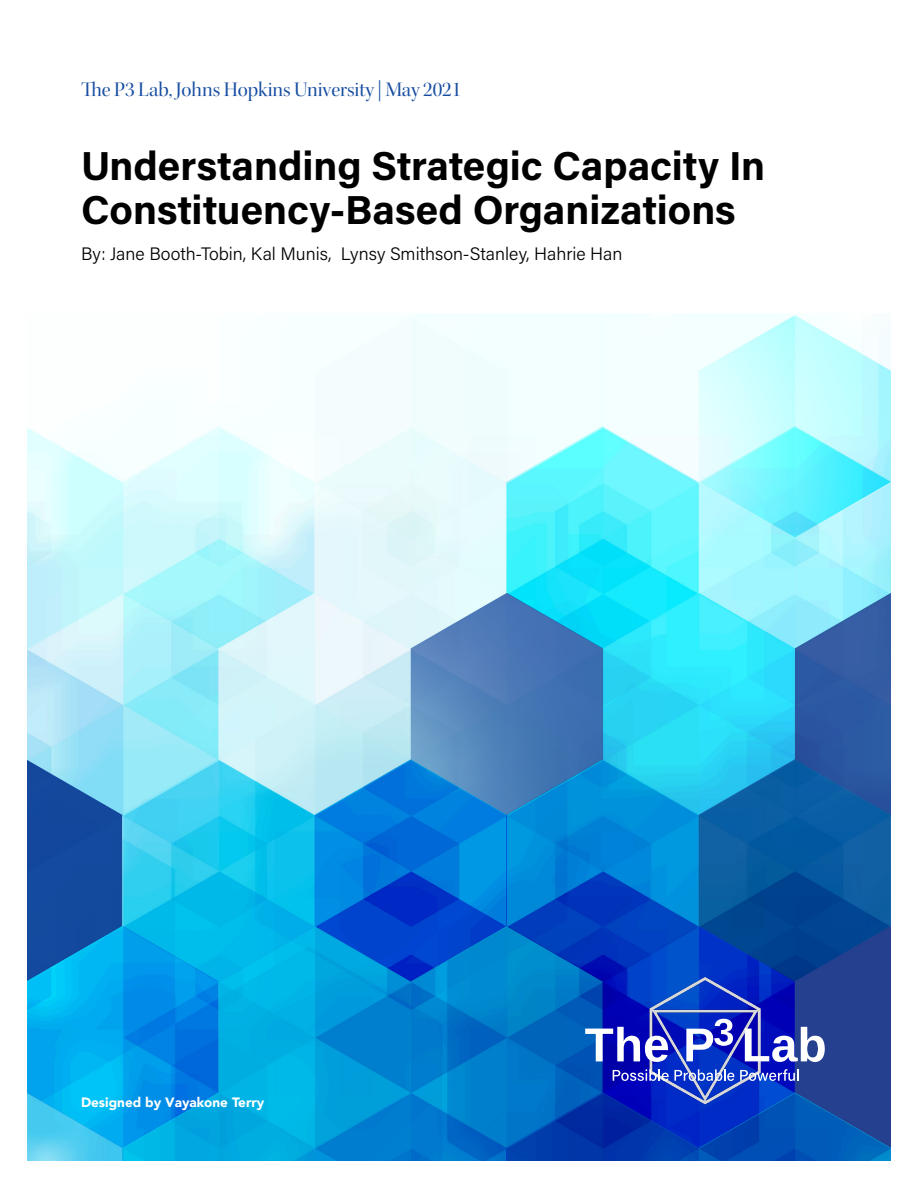
<style>
.page{position:relative;width:918px;height:1188px;background:#fff}
.page>*{position:absolute;margin:0;border:0;box-sizing:border-box;transform-origin:0 0}
.t1{font:700 40.5px/44.2px "Acumin Pro";color:#000}
.t2{font:21px "Kepler Std Disp";color:#174da1}
.t3{font:300 18px "Acumin Pro";color:#000}
.t4{font:900 13.5px "Avenir";color:#fff}
</style>
<div class="page">
<img style="left:27px;top:313px;width:864px;height:848px">
<img style="left:639px;top:975px;width:132px;height:132px">
<svg style="left:585px;top:1027px;width:83px;height:36px"></svg>
<svg style="left:686px;top:1018px;width:47px;height:43px"></svg>
<svg style="left:613px;top:1069px;width:121px;height:12px"></svg>
<svg style="left:740px;top:1027px;width:85px;height:54px"></svg>
<p class="t2" style="left:81px;top:77px;width:382px">The P3 Lab, Johns Hopkins University | May 2021</p>
<p class="t1" style="left:81px;top:141px;width:686px">Understanding Strategic Capacity In<br>Constituency-Based Organizations</p>
<p class="t3" style="left:81px;top:241px;width:543px">By: Jane Booth-Tobin, Kal Munis, Lynsy Smithson-Stanley, Hahrie Han</p>
<p class="t4" style="left:81px;top:1091px;width:185px">Designed by Vayakone Terry</p>
</div>
